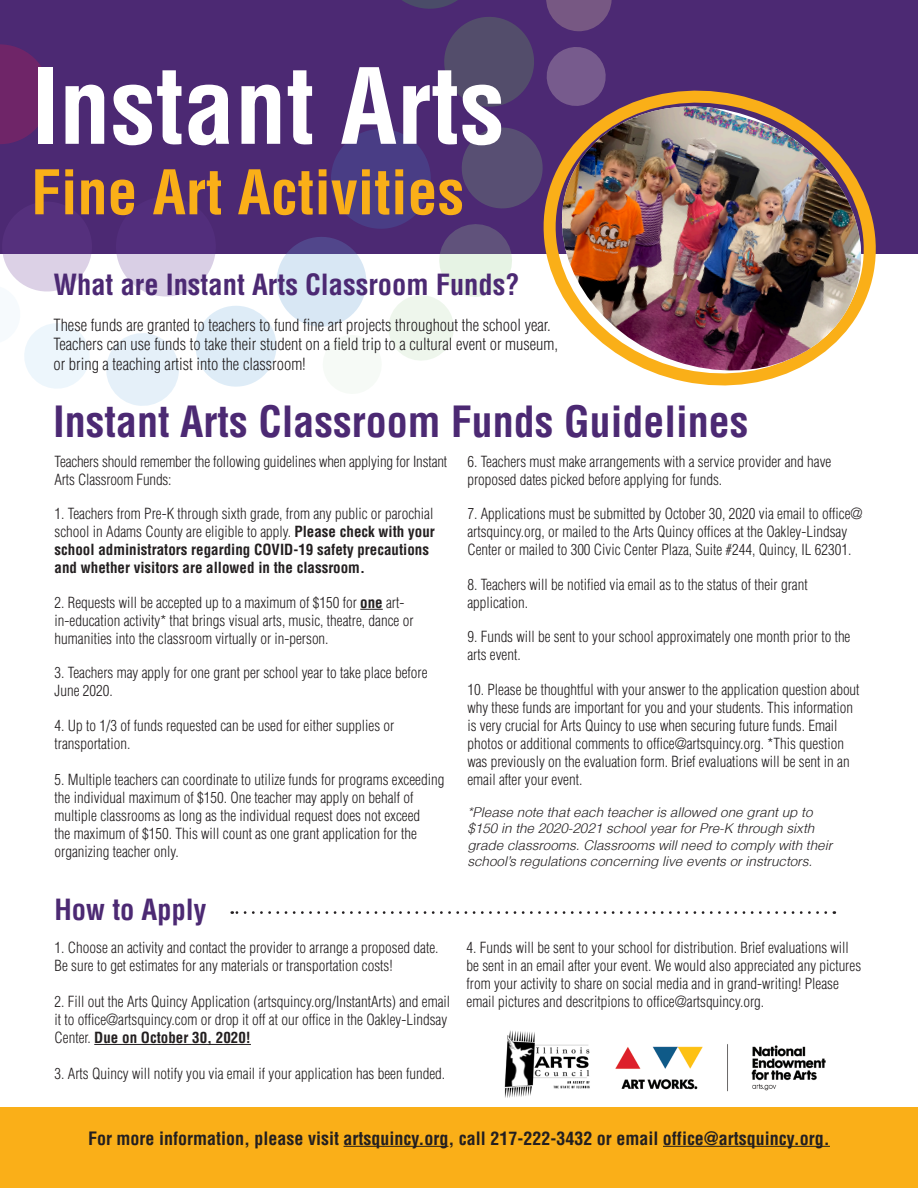
<style>
.page{position:relative;width:918px;height:1188px;background:#fff}
.page>*{position:absolute;margin:0;border:0;box-sizing:border-box;transform-origin:0 0}
.t1{font:700 condensed 102.15px "Helvetica";color:#fff}
.t2{font:700 condensed 60px "Helvetica";color:#faaf18}
.t3{font:700 condensed 42px "Helvetica";color:#4c2973}
.t4{font:700 condensed 28.5px "Helvetica";color:#4c2973}
.t5{font:700 condensed 18px "Helvetica";color:#231f20}
.t6{font:300 condensed 16.35px/19.6px "Helvetica";color:#231f20}
.t7{font:300 condensed 15px/18px "Helvetica";color:#231f20}
.t8{font:700 condensed 15px/18px "Helvetica";color:#231f20}
.t9{font:italic 300 13.5px/16.2px "Helvetica";color:#231f20}
.s1{font-weight:300}
.s2{font-weight:700}
</style>
<div class="page">
<div style="left:0;top:1107px;width:918px;height:81px;background:#faaf18"></div>
<div style="left:0;top:0;width:918px;height:254px;background:#4c2973"></div>
<svg style="left:548px;top:47px;width:56px;height:21px"></svg>
<svg style="left:546px;top:0;width:66px;height:32px"></svg>
<svg style="left:0;top:44px;width:50px;height:100px"></svg>
<svg style="left:116px;top:197px;width:100px;height:100px"></svg>
<svg style="left:3px;top:197px;width:179px;height:209px"></svg>
<svg style="left:191px;top:127px;width:333px;height:260px"></svg>
<svg style="left:402px;top:0;width:132px;height:107px"></svg>
<svg style="left:524px;top:68px;width:82px;height:188px"></svg>
<svg style="left:547px;top:89px;width:329px;height:181px"></svg>
<img style="left:547px;top:106px;width:327px;height:280px">
<hr style="left:94px;top:1044px;width:157px;height:1px;background:#231f20">
<svg style="left:360px;top:609px;width:23px;height:1px"></svg>
<hr style="left:344px;top:1146px;width:105px;height:1px;background:#231f20">
<hr style="left:663px;top:1146px;width:167px;height:1px;background:#231f20">
<img style="left:504px;top:1030px;width:86px;height:68px">
<img style="left:615px;top:1044px;width:211px;height:48px">
<svg style="left:232px;top:911px;width:594px;height:3px"></svg>
<p class="t1" style="left:31px;top:43px;width:476px">Instant Arts</p>
<p class="t2" style="left:31px;top:155px;width:435px">Fine Art Activities</p>
<p class="t4" style="left:53px;top:266px;width:468px">What are Instant Arts Classroom Funds?</p>
<p class="t6" style="left:53px;top:315px;width:506px">These funds are granted to teachers to fund fine art projects throughout the school year.<br>Teachers can use funds to take their student on a field trip to a cultural event or museum, or bring a teaching artist into the classroom!</p>
<p class="t3" style="left:53px;top:395px;width:697px">Instant Arts Classroom Funds Guidelines</p>
<p class="t7" style="left:55px;top:452px;width:394px">Teachers should remember the following guidelines when applying for Instant<br>Arts Classroom Funds:</p>
<p class="t8" style="left:55px;top:505px;width:382px"><span class="s1">1. Teachers from Pre-K through sixth grade, from any public or parochial school in Adams County are eligible to apply.</span> Please check with your school administrators regarding COVID-19 safety precautions and whether visitors are allowed in the classroom.</p>
<p class="t7" style="left:55px;top:593px;width:361px">2. Requests will be accepted up to a maximum of $150 for <span class="s2">one</span> art&shy;in-education activity* that brings visual arts, music, theatre, dance or humanities into the classroom virtually or in-person.</p>
<p class="t7" style="left:55px;top:664px;width:374px">3. Teachers may apply for one grant per school year to take place before<br>June 2020.</p>
<p class="t7" style="left:55px;top:716px;width:341px">4. Up to 1/3 of funds requested can be used for either supplies or transportation.</p>
<p class="t7" style="left:55px;top:770px;width:391px">5. Multiple teachers can coordinate to utilize funds for programs exceeding the individual maximum of $150. One teacher may apply on behalf of multiple classrooms as long as the individual request does not exceed<br>the maximum of $150. This will count as one grant application for the organizing teacher only.</p>
<p class="t7" style="left:467px;top:452px;width:366px">6. Teachers must make arrangements with a service provider and have proposed dates picked before applying for funds.</p>
<p class="t7" style="left:467px;top:505px;width:397px">7. Applications must be submitted by October 30, 2020 via email to office@ artsquincy.org, or mailed to the Arts Quincy offices at the Oakley-Lindsay<br>Center or mailed to 300 Civic Center Plaza, Suite #244, Quincy, IL 62301.</p>
<p class="t7" style="left:467px;top:575px;width:342px">8. Teachers will be notified via email as to the status of their grant application.</p>
<p class="t7" style="left:467px;top:628px;width:385px">9. Funds will be sent to your school approximately one month prior to the arts event.</p>
<p class="t7" style="left:467px;top:680px;width:394px">10. Please be thoughtful with your answer to the application question about why these funds are important for you and your students. This information is very crucial for Arts Quincy to use when securing future funds. Email photos or additional comments to office@artsquincy.org. *This question was previously on the evaluation form. Brief evaluations will be sent in an email after your event.</p>
<p class="t9" style="left:467px;top:804px;width:366px">*Please note that each teacher is allowed one grant up to $150 in the 2020-2021 school year for Pre-K through sixth grade classrooms. Classrooms will need to comply with their school’s regulations concerning live events or instructors.</p>
<p class="t4" style="left:55px;top:892px;width:154px">How to Apply</p>
<p class="t7" style="left:55px;top:938px;width:386px">1. Choose an activity and contact the provider to arrange a proposed date.<br>Be sure to get estimates for any materials or transportation costs!</p>
<p class="t7" style="left:55px;top:992px;width:397px">2. Fill out the Arts Quincy Application (artsquincy.org/InstantArts) and email it to office@artsquincy.com or drop it off at our office in the Oakley-Lindsay<br>Center. <span class="s2">Due on October 30, 2020!</span></p>
<p class="t7" style="left:55px;top:1064px;width:392px">3. Arts Quincy will notify you via email if your application has been funded.</p>
<p class="t7" style="left:467px;top:938px;width:396px">4. Funds will be sent to your school for distribution. Brief evaluations will be sent in an email after your event. We would also appreciated any pictures from your activity to share on social media and in grand-writing! Please email pictures and descritpions to office@artsquincy.org.</p>
<p class="t5" style="left:88px;top:1127px;width:743px">For more information, please visit artsquincy.org, call 217-222-3432 or email office@artsquincy.org.</p>
</div>
